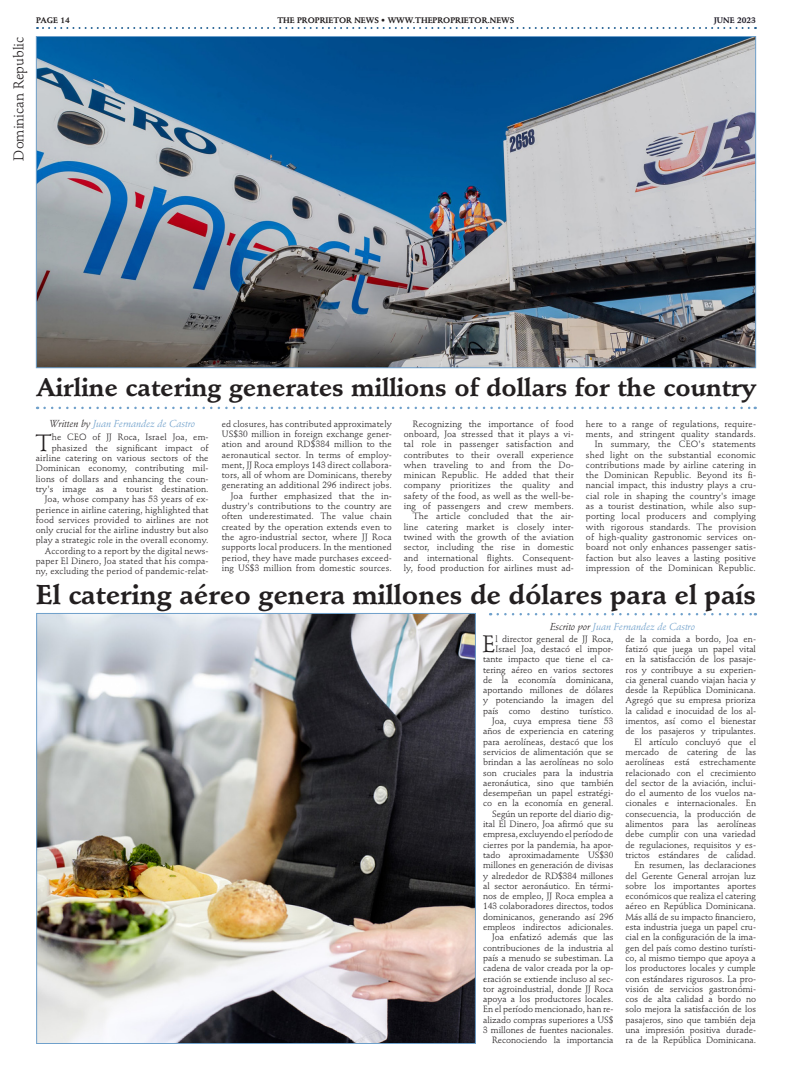
<style>
.page{position:relative;width:792px;height:1080px;background:#fff}
.page>*{position:absolute;margin:0;border:0;box-sizing:border-box;transform-origin:0 0}
.Article_Header{font:700 27px "Stempel Schneidler Std";color:#231f20}
.Article_Header-2{font:700 25px "Stempel Schneidler Std";color:#231f20}
.Article_Body{font:23.4px "Stempel Schneidler Std";color:#231f20}
.Credits{font:14px "Stempel Schneidler Std";color:#231f20}
.Author{font:italic 10px "Stempel Schneidler Std";color:#6fa0cb}
.Article_Body-2{font:9px/10.3px "Stempel Schneidler Std";letter-spacing:.015em;color:#231f20;text-align:justify}
.t1{font:700 8px "Stempel Schneidler Std";color:#231f20}
.t2{font:700 8px "Stempel Schneidler Std";color:#1d1a26}
.s1{color:#231f20}
</style>
<div class="page">
<svg style="left:37px;top:27px;width:719px;height:2px"></svg>
<svg style="left:498px;top:613px;width:258px;height:2px"></svg>
<svg style="left:45px;top:407px;width:711px;height:2px"></svg>
<img style="left:38px;top:38px;width:716px;height:328px">
<img style="left:38px;top:615px;width:436px;height:427px">
<p class="Credits" style="left:10px;top:161px;width:125px;rotate:-90deg">Dominican Republic</p>
<p class="t1" style="left:36px;top:15px;width:35px">PAGE 14</p>
<p class="t1" style="left:277px;top:16px;width:239px">THE PROPRIETOR NEWS • WWW.THEPROPRIETOR.NEWS</p>
<p class="t2" style="left:714px;top:16px;width:43px">JUNE 2023</p>
<p class="Article_Header-2" style="left:36px;top:372px;width:722px">Airline catering generates millions of dollars for the country</p>
<p class="Article_Body" style="left:36px;top:429px;width:17px">T</p>
<p class="Author" style="left:50px;top:418px;width:147px"><span class="s1">Written by</span> Juan Fernandez de Castro</p>
<p class="Article_Body-2" style="left:586px;top:419px;width:172px">here to a range of regulations, require&shy;ments, and stringent quality standards.</p>
<p class="Article_Body-2" style="left:586px;top:439px;width:172px;text-indent:9px">In summary, the CEO's statements shed light on the substantial economic contributions made by airline catering in the Dominican Republic. Beyond its fi&shy;nancial impact, this industry plays a cru&shy;cial role in shaping the country's image as a tourist destination, while also sup&shy;porting local producers and complying with rigorous standards. The provision of high-quality gastronomic services on&shy;board not only enhances passenger satis&shy;faction but also leaves a lasting positive impression of the Dominican Republic.</p>
<p class="Article_Header" style="left:36px;top:578px;width:721px">El catering aéreo genera millones de dólares para el país</p>
<p class="Article_Body-2" style="left:222px;top:419px;width:172px">ed closures, has contributed approximately US$30 million in foreign exchange gener&shy;ation and around RD$384 million to the aeronautical sector. In terms of employ&shy;ment, JJ Roca employs 143 direct collabora&shy;tors, all of whom are Dominicans, thereby generating an additional 296 indirect jobs.</p>
<p class="Article_Body-2" style="left:222px;top:491px;width:172px;text-indent:9px">Joa further emphasized that the in&shy;dustry's contributions to the country are often underestimated. The value chain created by the operation extends even to the agro-industrial sector, where JJ Roca supports local producers. In the mentioned period, they have made purchases exceed&shy;ing US$3 million from domestic sources.</p>
<p class="Article_Body-2" style="left:404px;top:419px;width:172px;text-indent:9px">Recognizing the importance of food onboard, Joa stressed that it plays a vi&shy;tal role in passenger satisfaction and contributes to their overall experience when traveling to and from the Do&shy;minican Republic. He added that their company prioritizes the quality and safety of the food, as well as the well-be&shy;ing of passengers and crew members.</p>
<p class="Article_Body-2" style="left:404px;top:511px;width:172px;text-indent:9px">The article concluded that the air&shy;line catering market is closely inter&shy;twined with the growth of the aviation sector, including the rise in domestic and international flights. Consequent&shy;ly, food production for airlines must ad-</p>
<p class="Article_Body-2" style="left:36px;top:432px;width:174px;text-align:right">he CEO of JJ Roca, Israel Joa, em&shy;phasized the significant impact of airline catering on various sectors of the Dominican economy, contributing mil&shy;lions of dollars and enhancing the coun&shy;try's image as a tourist destination.</p>
<p class="Article_Body-2" style="left:36px;top:494px;width:174px;text-indent:9px">Joa, whose company has 53 years of ex&shy;perience in airline catering, highlighted that food services provided to airlines are not only crucial for the airline industry but also play a strategic role in the overall economy.</p>
<p class="Article_Body-2" style="left:36px;top:546px;width:174px;text-indent:9px">According to a report by the digital news&shy;paper El Dinero, Joa stated that his compa&shy;ny, excluding the period of pandemic-relat-</p>
<p class="Author" style="left:550px;top:621px;width:147px"><span class="s1">Escrito por</span> Juan Fernandez de Castro</p>
<p class="Article_Body-2" style="left:483px;top:634px;width:132px;text-align:right">l director general de JJ Roca,<br>Israel Joa, destacó el impor&shy;tante impacto que tiene el ca&shy;tering aéreo en varios sectores de la economía dominicana, aportando millones de dólares y potenciando la imagen del país como destino turístico.</p>
<p class="Article_Body-2" style="left:483px;top:716px;width:132px;text-indent:9px">Joa, cuya empresa tiene 53 años de experiencia en catering para aerolíneas, destacó que los servicios de alimentación que se brindan a las aerolíneas no solo son cruciales para la industria aeronáutica, sino que también desempeñan un papel estratégi&shy;co en la economía en general.</p>
<p class="Article_Body-2" style="left:483px;top:809px;width:132px;text-indent:9px">Según un reporte del diario dig&shy;ital El Dinero, Joa afirmó que su empresa, excluyendo el período de cierres por la pandemia, ha apor&shy;tado aproximadamente US$30 millones en generación de divisas y alrededor de RD$384 millones al sector aeronáutico. En térmi&shy;nos de empleo, JJ Roca emplea a 143 colaboradores directos, todos dominicanos, generando así 296 empleos indirectos adicionales.</p>
<p class="Article_Body-2" style="left:483px;top:932px;width:132px;text-indent:9px">Joa enfatizó además que las contribuciones de la industria al país a menudo se subestiman. La cadena de valor creada por la op&shy;eración se extiende incluso al sec&shy;tor agroindustrial, donde JJ Roca apoya a los productores locales.<br>En el período mencionado, han re&shy;alizado compras superiores a US$ 3 millones de fuentes nacionales.</p>
<p class="Article_Body-2" style="left:492px;top:1035px;width:123px">Reconociendo la importancia</p>
<p class="Article_Body" style="left:483px;top:630px;width:15px">E</p>
<p class="Article_Body-2" style="left:626px;top:634px;width:132px">de la comida a bordo, Joa en&shy;fatizó que juega un papel vital en la satisfacción de los pasaje&shy;ros y contribuye a su experien&shy;cia general cuando viajan hacia y desde la República Dominicana.<br>Agregó que su empresa prioriza la calidad e inocuidad de los al&shy;imentos, así como el bienestar de los pasajeros y tripulantes.</p>
<p class="Article_Body-2" style="left:626px;top:737px;width:132px;text-indent:9px">El artículo concluyó que el mercado de catering de las aerolíneas está estrechamente relacionado con el crecimiento del sector de la aviación, inclui&shy;do el aumento de los vuelos na&shy;cionales e internacionales. En consecuencia, la producción de alimentos para las aerolíneas debe cumplir con una variedad de regulaciones, requisitos y es&shy;trictos estándares de calidad.</p>
<p class="Article_Body-2" style="left:626px;top:860px;width:132px;text-indent:9px">En resumen, las declaraciones del Gerente General arrojan luz sobre los importantes aportes económicos que realiza el catering aéreo en República Dominicana.<br>Más allá de su impacto financiero, esta industria juega un papel cru&shy;cial en la configuración de la ima&shy;gen del país como destino turísti&shy;co, al mismo tiempo que apoya a los productores locales y cumple con estándares rigurosos. La pro&shy;visión de servicios gastronómi&shy;cos de alta calidad a bordo no solo mejora la satisfacción de los pasajeros, sino que también deja una impresión positiva durade&shy;ra de la República Dominicana.</p>
</div>
